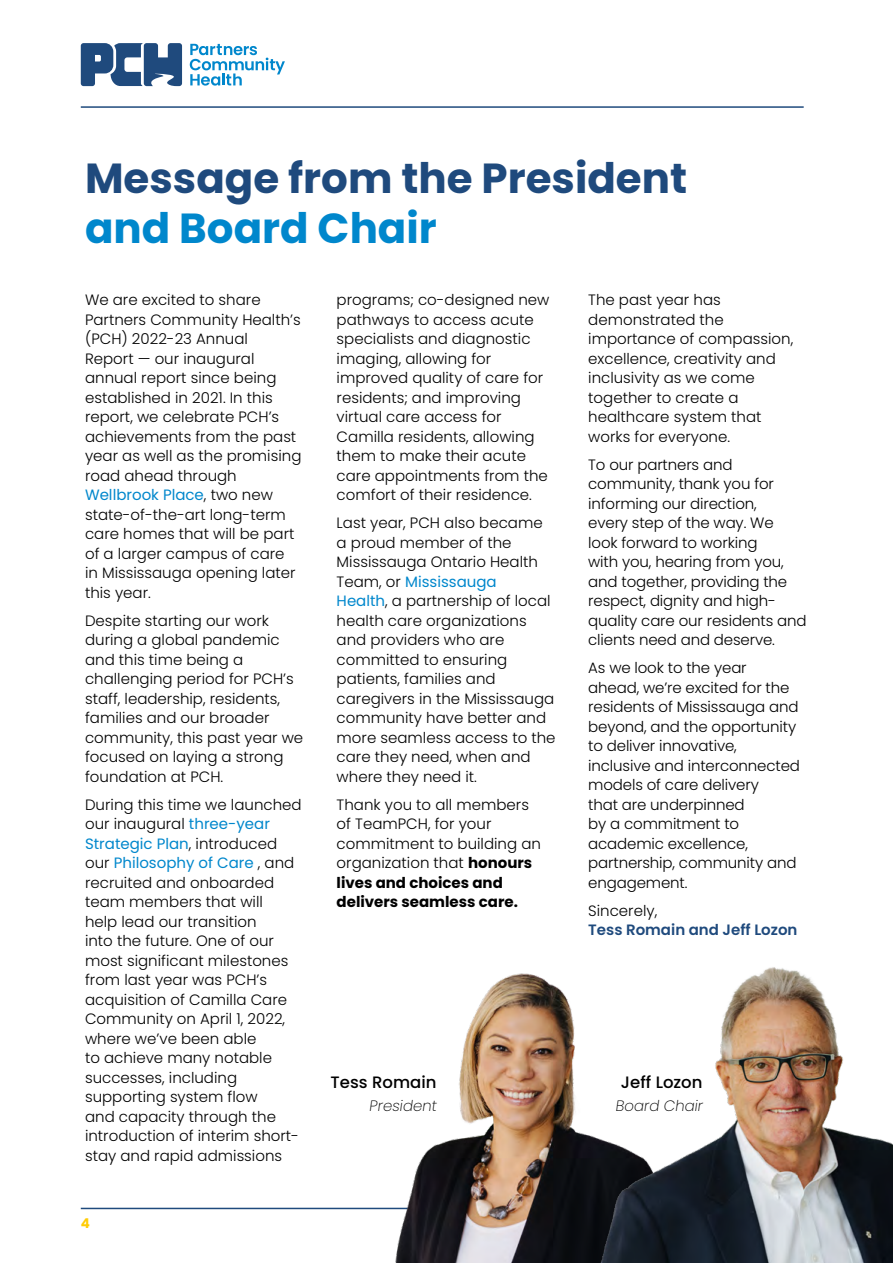
<style>
.page{position:relative;width:893px;height:1263px;background:#fff}
.page>*{position:absolute;margin:0;border:0;box-sizing:border-box;transform-origin:0 0}
.t1{font:700 42px "Poppins";color:#1f4a7d}
.t2{font:700 42px "Poppins";color:#0087cc}
.t3{font:500 16.5px "Poppins";color:#000}
.t4{font:300 15px/19.5px "Poppins";color:#000}
.t5{font:600 15px "Poppins";color:#1f4a7d}
.t6{font:200 15px "Poppins";color:#000}
.t7{font:700 13.5px "Poppins";color:#ffcc05}
.s1{font-weight:400;color:#0087cc}
.s2{font-weight:700}
</style>
<div class="page">
<svg style="left:190px;top:44px;width:95px;height:42px"></svg>
<svg style="left:81px;top:43px;width:101px;height:43px"></svg>
<hr style="left:81px;top:106px;width:723px;height:2px;background:#1f4a7d">
<hr style="left:81px;top:1208px;width:723px;height:1px;background:#1f4a7d">
<img style="left:363px;top:973px;width:235px;height:290px">
<img style="left:598px;top:967px;width:295px;height:296px">
<h1 class="t1" style="left:85px;top:154px;width:604px">Message from the President</h1>
<h1 class="t2" style="left:85px;top:204px;width:353px">and Board Chair</h1>
<p class="t4" style="left:85px;top:290px;width:218px">We are excited to share<br>Partners Community Health’s (PCH) 2022-23 Annual<br>Report — our inaugural annual report since being established in 2021. In this report, we celebrate PCH’s achievements from the past year as well as the promising road ahead through<br><span class="s1">Wellbrook Place</span>, two new state-of-the-art long-term care homes that will be part of a larger campus of care<br>in Mississauga opening later this year.</p>
<p class="t4" style="left:85px;top:611px;width:220px">Despite starting our work during a global pandemic and this time being a challenging period for PCH’s staff, leadership, residents, families and our broader community, this past year we focused on laying a strong foundation at PCH.</p>
<p class="t4" style="left:85px;top:795px;width:218px">During this time we launched our inaugural <span class="s1">three-year<br>Strategic Plan</span>, introduced our <span class="s1">Philosophy of Care</span> , and recruited and onboarded team members that will<br>help lead our transition<br>into the future. One of our most significant milestones from last year was PCH’s acquisition of Camilla Care<br>Community on April 1, 2022, where we’ve been able<br>to achieve many notable successes, including supporting system flow<br>and capacity through the introduction of interim short&shy;stay and rapid admissions</p>
<p class="t7" style="left:81px;top:1216px;width:11px">4</p>
<p class="t4" style="left:337px;top:290px;width:214px">programs; co-designed new pathways to access acute specialists and diagnostic imaging, allowing for improved quality of care for residents; and improving virtual care access for<br>Camilla residents, allowing them to make their acute care appointments from the comfort of their residence.</p>
<p class="t4" style="left:337px;top:513px;width:220px">Last year, PCH also became a proud member of the<br>Mississauga Ontario Health<br>Team, or <span class="s1">Mississauga<br>Health</span>, a partnership of local health care organizations and providers who are committed to ensuring patients, families and caregivers in the Mississauga community have better and more seamless access to the care they need, when and where they need it.</p>
<p class="t4" style="left:337px;top:795px;width:206px">Thank you to all members of TeamPCH, for your commitment to building an organization that <span class="s2">honours lives and choices and delivers seamless care.</span></p>
<p class="t3" style="left:331px;top:1072px;width:107px">Tess Romain</p>
<p class="t6" style="left:369px;top:1096px;width:72px">President</p>
<p class="t4" style="left:588px;top:290px;width:207px">The past year has demonstrated the importance of compassion, excellence, creativity and inclusivity as we come together to create a healthcare system that works for everyone.</p>
<p class="t4" style="left:588px;top:455px;width:220px">To our partners and community, thank you for informing our direction,<br>every step of the way. We look forward to working<br>with you, hearing from you, and together, providing the respect, dignity and high&shy;quality care our residents and clients need and deserve.</p>
<p class="t4" style="left:588px;top:658px;width:213px">As we look to the year ahead, we’re excited for the residents of Mississauga and beyond, and the opportunity to deliver innovative, inclusive and interconnected models of care delivery<br>that are underpinned<br>by a commitment to academic excellence, partnership, community and engagement.</p>
<p class="t4" style="left:588px;top:901px;width:70px">Sincerely,</p>
<p class="t5" style="left:588px;top:921px;width:211px">Tess Romain and Jeff Lozon</p>
<p class="t3" style="left:621px;top:1072px;width:83px">Jeff Lozon</p>
<p class="t6" style="left:615px;top:1096px;width:92px">Board Chair</p>
</div>
